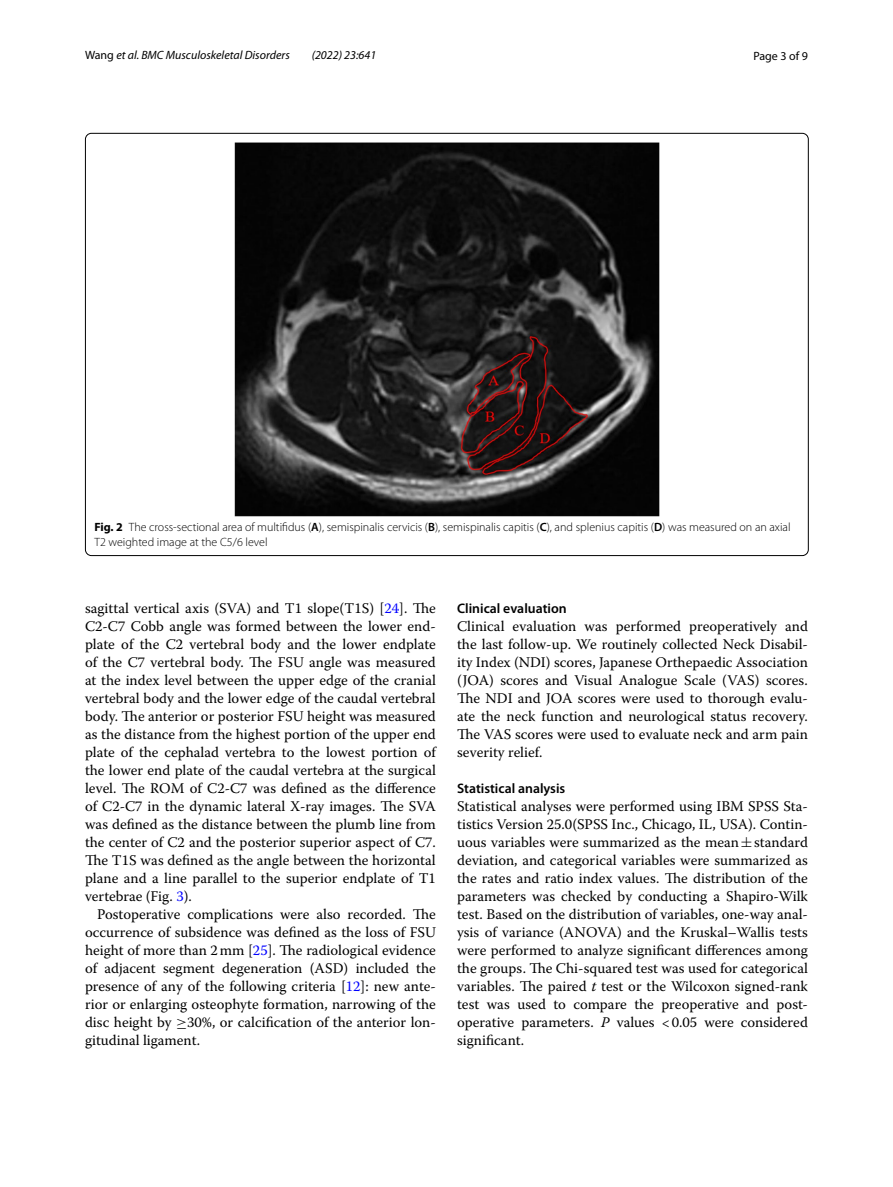
<style>
.page{position:relative;width:893px;height:1187px;background:#fff}
.page>*{position:absolute;margin:0;border:0;box-sizing:border-box;transform-origin:0 0}
.t1{font:14.7px/18px "Warnock Pro";color:#000;text-align:justify}
.t2{font:600 13.8px "Myriad Pro";color:#000}
.t3{font:300 12px/15px "Myriad Pro";color:#000}
.t4{font:italic 12px "Myriad Pro";color:#000}
.t5{font:12px "Myriad Pro";color:#000}
.s1{font-style:normal}
.s2{font-weight:700}
.s3{font-weight:600}
.s4{color:#00f}
.s5{font-family:"MTSY"}
.s6{font-style:italic}
</style>
<div class="page">
<img style="left:234px;top:142px;width:425px;height:374px">
<p class="t4" style="left:85px;top:48px;width:206px"><span class="s1">Wang</span> et al. BMC Musculoskeletal Disorders</p>
<p class="t4" style="left:312px;top:48px;width:66px">(2022) 23:641</p>
<p class="t5" style="left:753px;top:48px;width:56px">Page 3 of 9</p>
<p class="t3" style="left:94px;top:520px;width:698px"><span class="s2">Fig. 2</span> The cross-sectional area of multifidus (<span class="s3">A</span>), semispinalis cervicis (<span class="s3">B</span>), semispinalis capitis (<span class="s3">C</span>), and splenius capitis (<span class="s3">D</span>) was measured on an axial<br>T2 weighted image at the C5/6 level</p>
<p class="t1" style="left:85px;top:599px;width:352px">sagittal vertical axis (SVA) and T1 slope(T1S) [<span class="s4">24</span>]. The C2-C7 Cobb angle was formed between the lower end&shy;plate of the C2 vertebral body and the lower endplate of the C7 vertebral body. The FSU angle was measured at the index level between the upper edge of the cranial vertebral body and the lower edge of the caudal vertebral body. The anterior or posterior FSU height was measured as the distance from the highest portion of the upper end plate of the cephalad vertebra to the lowest portion of the lower end plate of the caudal vertebra at the surgical level. The ROM of C2-C7 was defined as the difference of C2-C7 in the dynamic lateral X-ray images. The SVA was defined as the distance between the plumb line from the center of C2 and the posterior superior aspect of C7.<br>The T1S was defined as the angle between the horizontal plane and a line parallel to the superior endplate of T1 vertebrae (Fig. <span class="s4">3</span>).</p>
<p class="t1" style="left:85px;top:904px;width:352px;text-indent:12px">Postoperative complications were also recorded. The occurrence of subsidence was defined as the loss of FSU height of more than 2mm [<span class="s4">25</span>]. The radiological evidence of adjacent segment degeneration (ASD) included the presence of any of the following criteria [<span class="s4">12</span>]: new ante&shy;rior or enlarging osteophyte formation, narrowing of the disc height by <span class="s5">≥</span>30%, or calcification of the anterior lon&shy;gitudinal ligament.</p>
<p class="t2" style="left:457px;top:599px;width:111px">Clinical evaluation</p>
<p class="t1" style="left:457px;top:616px;width:352px">Clinical evaluation was performed preoperatively and the last follow-up. We routinely collected Neck Disabil&shy;ity Index (NDI) scores, Japanese Orthepaedic Association (JOA) scores and Visual Analogue Scale (VAS) scores.<br>The NDI and JOA scores were used to thorough evalu&shy;ate the neck function and neurological status recovery.<br>The VAS scores were used to evaluate neck and arm pain severity relief.</p>
<p class="t2" style="left:457px;top:779px;width:110px">Statistical analysis</p>
<p class="t1" style="left:457px;top:796px;width:352px">Statistical analyses were performed using IBM SPSS Sta&shy;tistics Version 25.0(SPSS Inc., Chicago, IL, USA). Contin&shy;uous variables were summarized as the mean<span class="s5">±</span>standard deviation, and categorical variables were summarized as the rates and ratio index values. The distribution of the parameters was checked by conducting a Shapiro-Wilk test. Based on the distribution of variables, one-way anal&shy;ysis of variance (ANOVA) and the Kruskal–Wallis tests were performed to analyze significant differences among the groups. The Chi-squared test was used for categorical variables. The paired <span class="s6">t</span> test or the Wilcoxon signed-rank test was used to compare the preoperative and post&shy;operative parameters. <span class="s6">P</span> values &lt;0.05 were considered significant.</p>
</div>
